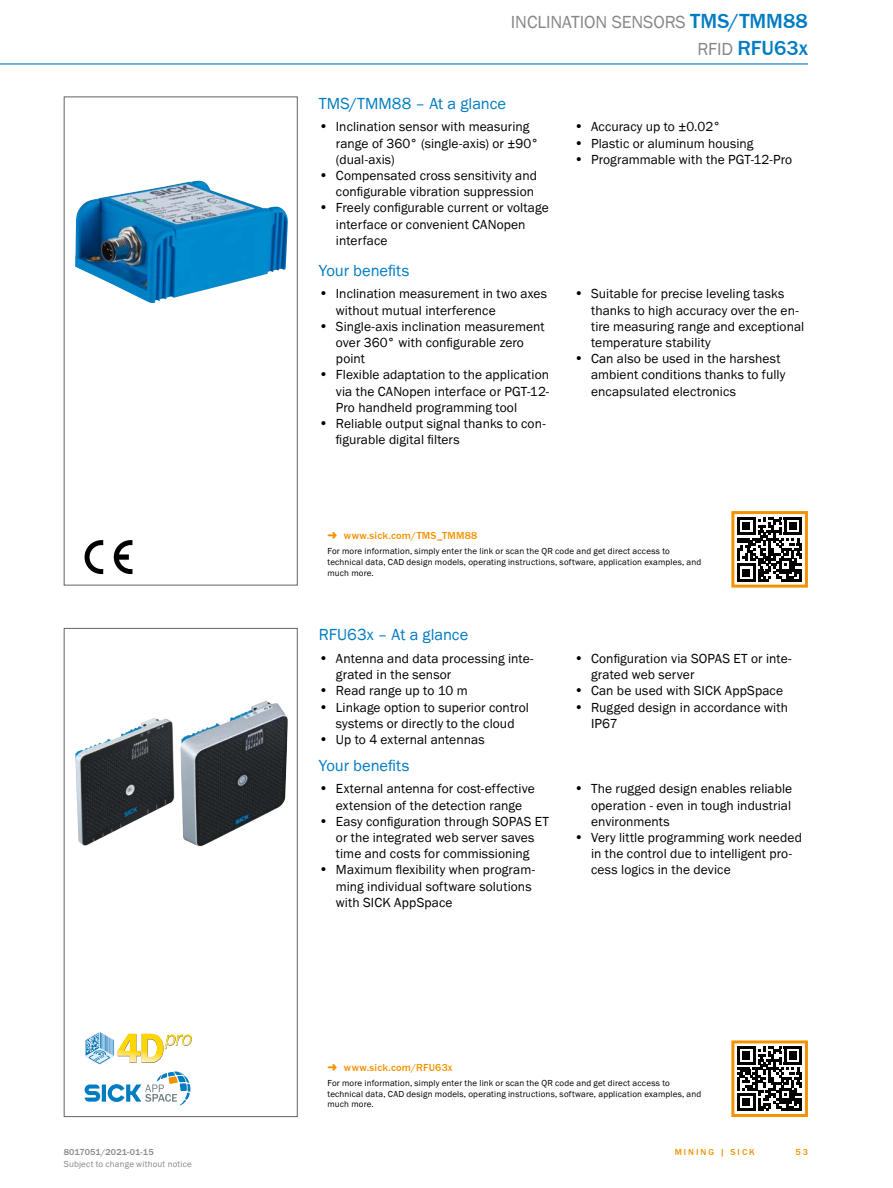
<style>
.page{position:relative;width:893px;height:1188px;background:#fff}
.page>*{position:absolute;margin:0;border:0;box-sizing:border-box;transform-origin:0 0}
.t1{font:500 21px/27.3px "SICK Franklin";color:#007cc2;text-align:center}
.t2{font:18px "SICK Franklin";color:#878787}
.t3{font:16.5px "SICK Franklin";color:#007cc2}
.t4{font:13.5px/16.2px "SICK Franklin";letter-spacing:.005em;color:#000}
.t5{font:500 10.5px "SICK Franklin";letter-spacing:.025em;color:#f39200}
.t6{font:9px/10.8px "SICK Franklin";letter-spacing:.02em;color:#000}
.t7{font:9px "SICK Franklin";letter-spacing:.02em;color:#878787}
.t8{font:500 9px "SICK Franklin";letter-spacing:.005em;color:#878787}
.t9{font:500 9px "SICK Franklin";letter-spacing:.225em;color:#f39200}
.s1{font-weight:400;font-size:18px;color:#878787}
.s2{font-size:14.25px}
</style>
<div class="page">
<hr style="left:0;top:63px;width:808px;height:2px;background:#007cc2">
<img style="left:75px;top:181px;width:213px;height:122px">
<svg style="left:85px;top:540px;width:18px;height:34px"></svg>
<svg style="left:114px;top:540px;width:18px;height:34px"></svg>
<div style="left:64px;top:97px;width:234px;height:488px;border:1px solid #646363"></div>
<svg style="left:737px;top:517px;width:65px;height:65px"></svg>
<hr style="left:784px;top:517px;width:18px;height:3px;background:#000">
<div style="left:731px;top:511px;width:77px;height:77px;border:3px solid #f39200"></div>
<img style="left:122px;top:700px;width:166px;height:147px">
<svg style="left:85px;top:1031px;width:107px;height:34px"></svg>
<hr style="left:102px;top:1085px;width:4px;height:17px;background:#007cc2">
<svg style="left:85px;top:1085px;width:15px;height:17px"></svg>
<svg style="left:108px;top:1072px;width:82px;height:33px"></svg>
<div style="left:64px;top:628px;width:234px;height:489px;border:1px solid #646363"></div>
<svg style="left:737px;top:1046px;width:65px;height:65px"></svg>
<hr style="left:784px;top:1046px;width:18px;height:3px;background:#000">
<div style="left:731px;top:1040px;width:77px;height:77px;border:3px solid #f39200"></div>
<h2 class="t2" style="left:511px;top:11px;width:15px">Inclination</h2>
<h2 class="t2" style="left:612px;top:11px;width:12px">sensors</h2>
<h1 class="t1" style="left:690px;top:8px;width:119px">TMS/TMM88<br><span class="s1">RFID</span> RFU63x</h1>
<p class="t3" style="left:319px;top:93px;width:189px">TMS/TMM88 – At a glance</p>
<p class="t4" style="left:336px;top:119px;width:204px;text-indent:-17px"><span class="s2">•</span> Inclination sensor with measuring range of 360° (single-axis) or ±90° (dual-axis)</p>
<p class="t4" style="left:319px;top:168px;width:220px;text-align:right"><span class="s2">•</span> Compensated cross sensitivity and configurable vibration suppression</p>
<p class="t4" style="left:336px;top:200px;width:214px;text-indent:-17px"><span class="s2">•</span> Freely configurable current or voltage interface or convenient CANopen interface</p>
<p class="t3" style="left:319px;top:260px;width:92px">Your benefits</p>
<p class="t4" style="left:336px;top:286px;width:213px;text-indent:-17px"><span class="s2">•</span> Inclination measurement in two axes without mutual interference</p>
<p class="t4" style="left:336px;top:318px;width:210px;text-indent:-17px"><span class="s2">•</span> Single-axis inclination measurement over 360° with configurable zero point</p>
<p class="t4" style="left:336px;top:367px;width:215px;text-align:justify;text-indent:-17px"><span class="s2">•</span> Flexible adaptation to the application via the CANopen interface or PGT-12- Pro handheld programming tool</p>
<p class="t4" style="left:336px;top:416px;width:211px;text-indent:-17px"><span class="s2">•</span> Reliable output signal thanks to con&shy;figurable digital filters</p>
<p class="t4" style="left:574px;top:119px;width:148px"><span class="s2">•</span> Accuracy up to ±0.02°</p>
<p class="t4" style="left:574px;top:135px;width:181px"><span class="s2">•</span> Plastic or aluminum housing</p>
<p class="t4" style="left:574px;top:151px;width:220px"><span class="s2">•</span> Programmable with the PGT-12-Pro</p>
<p class="t4" style="left:591px;top:286px;width:215px;text-indent:-17px"><span class="s2">•</span> Suitable for precise leveling tasks thanks to high accuracy over the en&shy;tire measuring range and exceptional temperature stability</p>
<p class="t4" style="left:591px;top:351px;width:196px;text-indent:-17px"><span class="s2">•</span> Can also be used in the harshest ambient conditions thanks to fully encapsulated electronics</p>
<p class="t5" style="left:344px;top:529px;width:135px">www.sick.com/TMS_TMM88</p>
<p class="t6" style="left:327px;top:546px;width:375px">For more information, simply enter the link or scan the QR code and get direct access to technical data, CAD design models, operating instructions, software, application examples, and much more.</p>
<p class="t3" style="left:319px;top:624px;width:151px">RFU63x – At a glance</p>
<p class="t4" style="left:336px;top:651px;width:199px;text-indent:-17px"><span class="s2">•</span> Antenna and data processing inte&shy;grated in the sensor</p>
<p class="t4" style="left:319px;top:683px;width:150px"><span class="s2">•</span> Read range up to 10 m</p>
<p class="t4" style="left:319px;top:699px;width:212px;text-align:center"><span class="s2">•</span> Linkage option to superior control systems or directly to the cloud</p>
<p class="t4" style="left:319px;top:732px;width:167px"><span class="s2">•</span> Up to 4 external antennas</p>
<p class="t3" style="left:319px;top:755px;width:92px">Your benefits</p>
<p class="t4" style="left:319px;top:781px;width:217px;text-align:center"><span class="s2">•</span> External antenna for cost-effective extension of the detection range</p>
<p class="t4" style="left:319px;top:813px;width:232px;text-align:center"><span class="s2">•</span> Easy configuration through SOPAS ET or the integrated web server saves<br>time and costs for commissioning</p>
<p class="t4" style="left:336px;top:862px;width:201px;text-indent:-17px"><span class="s2">•</span> Maximum flexibility when program&shy;ming individual software solutions with SICK AppSpace</p>
<p class="t4" style="left:591px;top:651px;width:202px;text-indent:-17px"><span class="s2">•</span> Configuration via SOPAS ET or inte&shy;grated web server</p>
<p class="t4" style="left:574px;top:683px;width:211px"><span class="s2">•</span> Can be used with SICK AppSpace</p>
<p class="t4" style="left:591px;top:699px;width:198px;text-indent:-17px"><span class="s2">•</span> Rugged design in accordance with<br>IP67</p>
<p class="t4" style="left:591px;top:781px;width:203px;text-align:justify;text-indent:-17px"><span class="s2">•</span> The rugged design enables reliable operation - even in tough industrial environments</p>
<p class="t4" style="left:591px;top:830px;width:212px;text-indent:-17px"><span class="s2">•</span> Very little programming work needed in the control due to intelligent pro&shy;cess logics in the device</p>
<p class="t5" style="left:344px;top:1061px;width:110px">www.sick.com/RFU63x</p>
<p class="t6" style="left:327px;top:1078px;width:375px">For more information, simply enter the link or scan the QR code and get direct access to technical data, CAD design models, operating instructions, software, application examples, and much more.</p>
<p class="t8" style="left:64px;top:1146px;width:91px">8017051/2021-01-15</p>
<p class="t9" style="left:675px;top:1146px;width:82px">Mi ni ng | SICK</p>
<p class="t7" style="left:64px;top:1159px;width:130px">Subject to change without notice</p>
<p class="t9" style="left:795px;top:1146px;width:14px">53</p>
</div>
